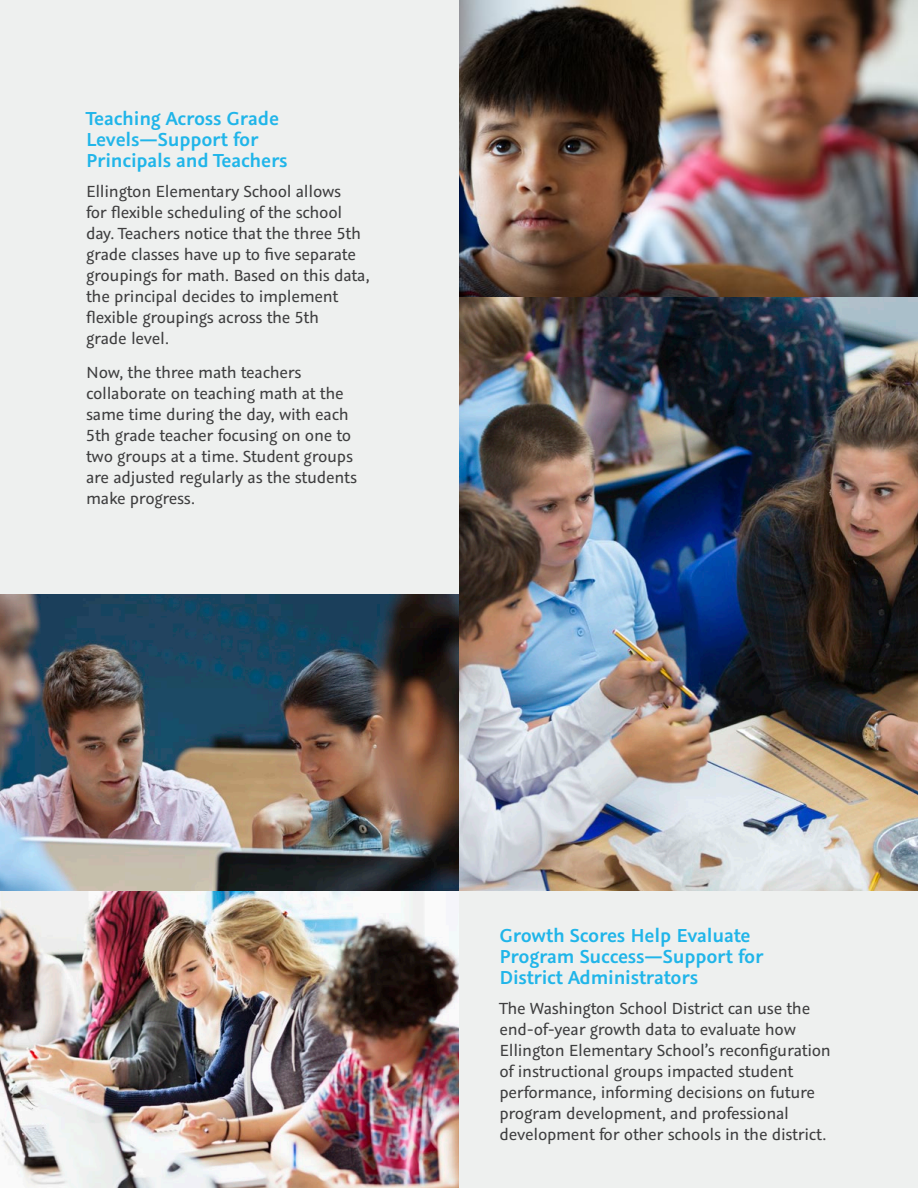
<style>
.page{position:relative;width:918px;height:1188px;background:#fff}
.page>*{position:absolute;margin:0;border:0;box-sizing:border-box;transform-origin:0 0}
.Section_Title{font:600 21px/21px "Graublau Sans";letter-spacing:-.01em;color:#20b5e9}
.t1{font:18px/21px "Graublau Sans";letter-spacing:-.015em;color:#3e3e3f}
.t2{font:300 11.25px "Graublau Sans";color:#4d5858}
</style>
<div class="page">
<img style="left:0;top:594px;width:459px;height:594px">
<div style="left:0;top:0;width:459px;height:594px;background:#eef0ef"></div>
<div style="left:459px;top:891px;width:459px;height:297px;background:#eef0ef"></div>
<img style="left:459px;top:0;width:459px;height:891px">
<p class="Section_Title" style="left:86px;top:108px;width:203px">Teaching Across Grade<br>Levels—Support for<br>Principals and Teachers</p>
<p class="t1" style="left:86px;top:181px;width:285px">Ellington Elementary School allows<br>for flexible scheduling of the school day. Teachers notice that the three 5th grade classes have up to five separate groupings for math. Based on this data, the principal decides to implement flexible groupings across the 5th<br>grade level.</p>
<p class="t1" style="left:86px;top:362px;width:272px">Now, the three math teachers collaborate on teaching math at the same time during the day, with each<br>5th grade teacher focusing on one to two groups at a time. Student groups are adjusted regularly as the students make progress.</p>
<p class="Section_Title" style="left:500px;top:925px;width:265px">Growth Scores Help Evaluate<br>Program Success—Support for<br>District Administrators</p>
<p class="t1" style="left:500px;top:998px;width:333px">The Washington School District can use the end-of-year growth data to evaluate how Ellington Elementary School’s reconfiguration of instructional groups impacted student performance, informing decisions on future program development, and professional development for other schools in the district.</p>
<p class="t2" style="left:654px;top:1128px;width:146px">Why measure student learning?</p>
<p class="t2" style="left:823px;top:1128px;width:13px">17</p>
</div>
